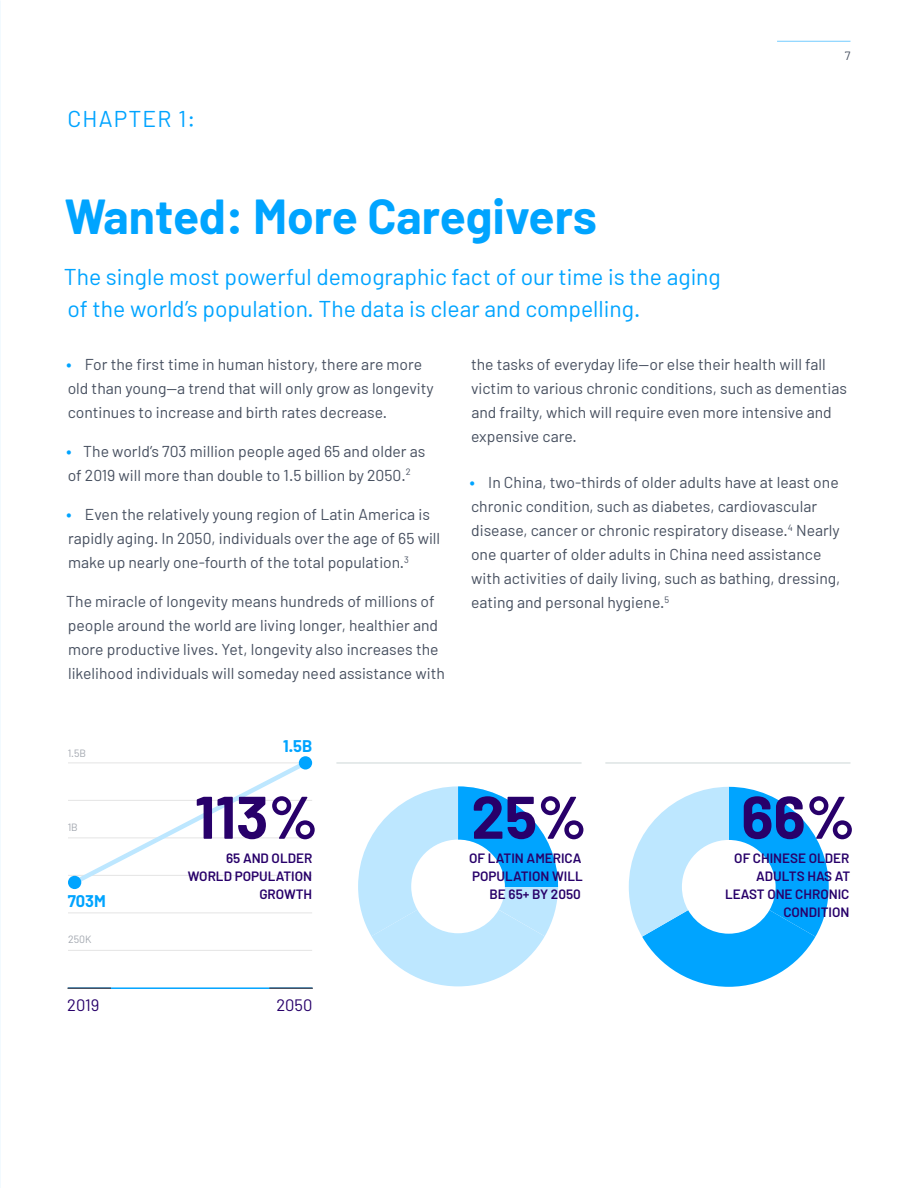
<style>
.page{position:relative;width:918px;height:1188px;background:#fff}
.page>*{position:absolute;margin:0;border:0;box-sizing:border-box;transform-origin:0 0}
.t1{font:700 60px "Barlow";color:#28006a}
.t2{font:700 48px "Barlow";color:#00a4ff}
.t3{font:22.8px/32.2px "Barlow";color:#00a4ff}
.t4{font:22.8px "Barlow";letter-spacing:.05em;color:#00a4ff}
.t5{font:700 16.5px "Barlow";color:#00a4ff}
.t6{font:16.5px "Barlow";color:#28006a}
.t7{font:15.75px/24px "Barlow";color:#464f5f}
.t8{font:600 13.5px/18px "Barlow";color:#28006a;text-align:right}
.t9{font:12px "Barlow";color:#464f5f}
.t10{font:10.5px "Barlow";color:#a2a7af}
.s1{font-weight:700;color:#00a4ff}
</style>
<div class="page">
<hr style="left:777px;top:41px;width:73px;height:1px;background:#73ccff">
<svg style="left:629px;top:787px;width:200px;height:200px"></svg>
<svg style="left:358px;top:786px;width:200px;height:200px"></svg>
<hr style="left:605px;top:763px;width:245px;height:1px;background:#ccd6d6">
<hr style="left:336px;top:763px;width:246px;height:1px;background:#ccd6d6">
<hr style="left:68px;top:987px;width:244px;height:2px;background:#00a4ff">
<hr style="left:68px;top:913px;width:244px;height:1px;background:#e4e4e4">
<hr style="left:68px;top:950px;width:244px;height:1px;background:#e4e4e4">
<svg style="left:68px;top:758px;width:244px;height:130px"></svg>
<div style="left:68px;top:876px;width:13px;height:13px;background:#00a4ff;border-radius:50%"></div>
<div style="left:299px;top:756px;width:13px;height:14px;background:#00a4ff;border-radius:50%"></div>
<hr style="left:68px;top:987px;width:43px;height:2px;background:#464f5f">
<hr style="left:269px;top:987px;width:44px;height:2px;background:#464f5f">
<h3 class="t4" style="left:67px;top:104px;width:129px">CHAPTER 1:</h3>
<h2 class="t2" style="left:65px;top:187px;width:533px">Wanted: More Caregivers</h2>
<h3 class="t3" style="left:64px;top:260px;width:659px">The single most powerful demographic fact of our time is the aging of the world’s population. The data is clear and compelling.</h3>
<p class="t9" style="left:845px;top:48px;width:7px">7</p>
<p class="t7" style="left:66px;top:351px;width:369px"><span class="s1">•</span> For the first time in human history, there are more old than young—a trend that will only grow as longevity continues to increase and birth rates decrease.</p>
<p class="t7" style="left:66px;top:439px;width:361px"><span class="s1">•</span> The world’s 703 million people aged 65 and older as of 2019 will more than double to 1.5 billion by 2050.<sup>2</sup></p>
<p class="t7" style="left:66px;top:502px;width:375px"><span class="s1">•</span> Even the relatively young region of Latin America is rapidly aging. In 2050, individuals over the age of 65 will make up nearly one-fourth of the total population.<sup>3</sup></p>
<p class="t7" style="left:66px;top:589px;width:380px">The miracle of longevity means hundreds of millions of people around the world are living longer, healthier and more productive lives. Yet, longevity also increases the likelihood individuals will someday need assistance with</p>
<p class="t10" style="left:68px;top:747px;width:20px">1.5B</p>
<p class="t5" style="left:283px;top:735px;width:31px">1.5B</p>
<p class="t7" style="left:471px;top:351px;width:377px">the tasks of everyday life—or else their health will fall victim to various chronic conditions, such as dementias and frailty, which will require even more intensive and expensive care.</p>
<p class="t7" style="left:470px;top:470px;width:372px"><span class="s1">•</span> In China, two-thirds of older adults have at least one chronic condition, such as diabetes, cardiovascular disease, cancer or chronic respiratory disease.<sup>4</sup> Nearly one quarter of older adults in China need assistance with activities of daily living, such as bathing, dressing, eating and personal hygiene.<sup>5</sup></p>
<p class="t10" style="left:68px;top:821px;width:12px">1B</p>
<p class="t5" style="left:68px;top:891px;width:40px">703M</p>
<p class="t10" style="left:68px;top:933px;width:25px">250K</p>
<p class="t6" style="left:67px;top:995px;width:33px">2019</p>
<h1 class="t1" style="left:195px;top:780px;width:124px">113%</h1>
<h1 class="t1" style="left:471px;top:780px;width:117px">25%</h1>
<h1 class="t1" style="left:741px;top:780px;width:115px">66%</h1>
<p class="t8" style="left:188px;top:849px;width:126px">65 AND OLDER<br>WORLD POPULATION<br>GROWTH</p>
<p class="t8" style="left:469px;top:849px;width:115px">OF LATIN AMERICA<br>POPULATION WILL<br>BE 65+ BY 2050</p>
<p class="t6" style="left:276px;top:995px;width:37px">2050</p>
<p class="t8" style="left:725px;top:849px;width:127px">OF CHINESE OLDER<br>ADULTS HAS AT<br>LEAST ONE CHRONIC<br>CONDITION</p>
</div>
